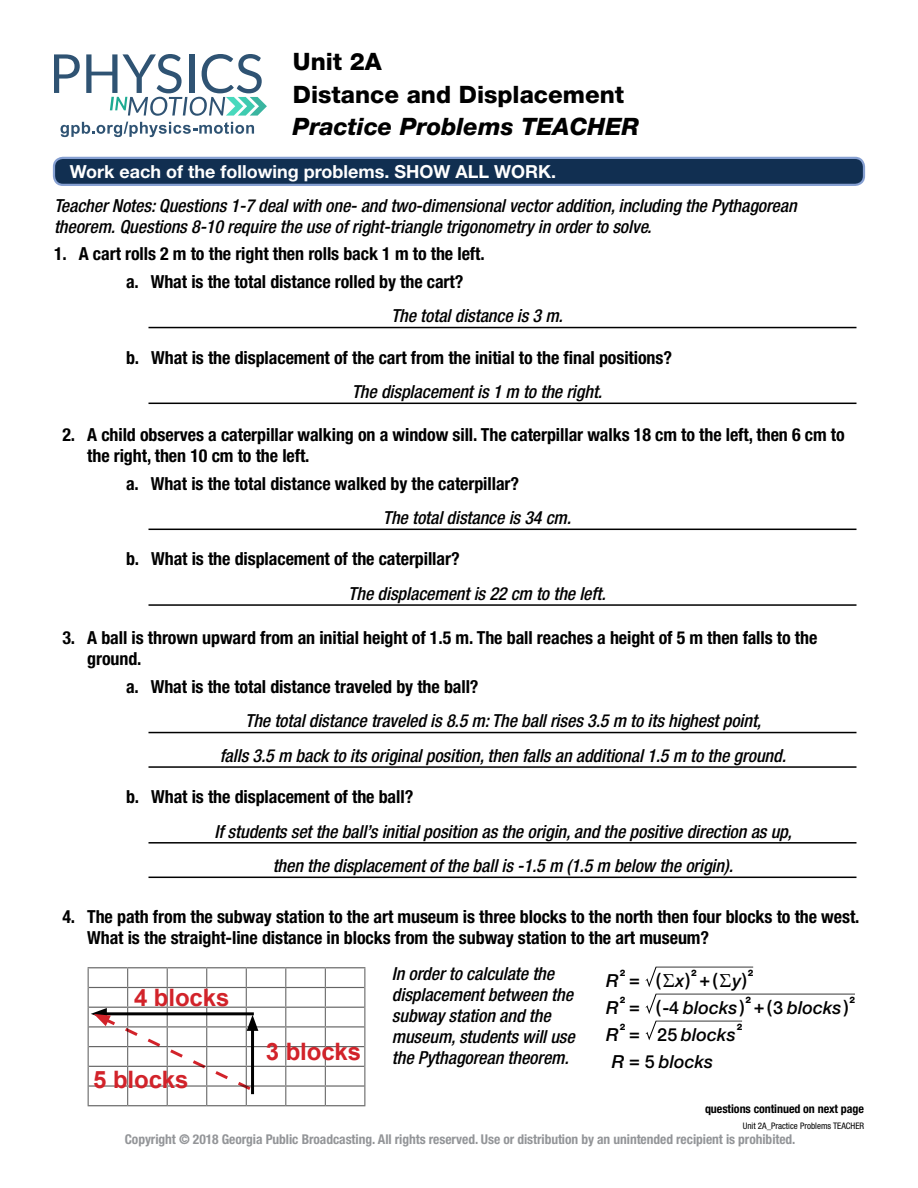
<style>
.page{position:relative;width:918px;height:1188px;background:#fff}
.page>*{position:absolute;margin:0;border:0;box-sizing:border-box;transform-origin:0 0}
.t1{font:800 24px/33.5px "Helvetica Neue LT Std";color:#000}
.t2{font:italic 800 24px "Helvetica Neue LT Std";color:#000}
.question_longer_styl{font:700 24px "Arial";letter-spacing:-.005em;color:#d2232a}
.question_style{font:700 condensed 18px/21px "Helvetica Neue LT Std";letter-spacing:-.005em;color:#000}
.answer_short{font:italic 500 condensed 18px "Helvetica Neue LT Std";letter-spacing:-.005em;color:#000}
.Page_Titles_Heavy_Bo{font:italic 500 condensed 18px/21px "Helvetica Neue LT Std";letter-spacing:-.005em;color:#000}
.question_short{font:700 condensed 18px "Helvetica Neue LT Std";letter-spacing:-.005em;color:#000}
.t3{font:italic 500 18px/27px "Helvetica Neue LT Std";color:#000;text-align:right}
.Fillable_Blanks{font:700 18px "Helvetica Neue LT Std";color:#fff}
.t4{font:500 18px "Helvetica Neue LT Std";color:#000}
.t5{font:700 condensed 13.5px "Helvetica Neue LT Std";letter-spacing:-.005em;color:#939598}
.t6{font:700 condensed 12px "Helvetica Neue LT Std";letter-spacing:-.005em;color:#000}
.t7{font:condensed 9px "Helvetica Neue LT Std";color:#000}
.t8{font:800 9px "Helvetica Neue LT Std";color:#000}
.s1{font-family:"MM Century Old Greek";font-weight:400}
.s2{font-style:italic}
.s3{font-style:normal}
.s4{font-family:"MM Century Old Greek";font-weight:400;font-style:normal}
</style>
<div class="page">
<svg style="left:54px;top:54px;width:26px;height:39px"></svg>
<svg style="left:86px;top:54px;width:181px;height:62px"></svg>
<svg style="left:61px;top:122px;width:193px;height:15px"></svg>
<div style="left:54px;top:158px;width:810px;height:27px;background:#112f51;border-radius:9px"></div>
<div style="left:53px;top:157px;width:812px;height:29px;border:2px solid #86a0d2;border-radius:9px"></div>
<hr style="left:148px;top:327px;width:708px;height:1px;background:#000">
<hr style="left:148px;top:403px;width:708px;height:1px;background:#000">
<hr style="left:148px;top:529px;width:708px;height:1px;background:#000">
<hr style="left:148px;top:604px;width:708px;height:2px;background:#000">
<hr style="left:148px;top:732px;width:708px;height:1px;background:#000">
<hr style="left:148px;top:766px;width:708px;height:2px;background:#000">
<hr style="left:148px;top:842px;width:708px;height:2px;background:#000">
<hr style="left:148px;top:877px;width:708px;height:1px;background:#000">
<hr style="left:88px;top:967px;width:40px;height:1px;background:#000">
<hr style="left:128px;top:967px;width:39px;height:1px;background:#000">
<hr style="left:167px;top:967px;width:40px;height:1px;background:#000">
<hr style="left:207px;top:967px;width:39px;height:1px;background:#000">
<hr style="left:246px;top:967px;width:40px;height:1px;background:#000">
<hr style="left:286px;top:967px;width:39px;height:1px;background:#000">
<hr style="left:325px;top:967px;width:40px;height:1px;background:#000">
<hr style="left:246px;top:987px;width:40px;height:1px;background:#000">
<hr style="left:286px;top:987px;width:39px;height:1px;background:#000">
<hr style="left:325px;top:987px;width:39px;height:1px;background:#000">
<hr style="left:246px;top:1007px;width:40px;height:1px;background:#000">
<hr style="left:286px;top:1007px;width:39px;height:1px;background:#000">
<hr style="left:325px;top:1007px;width:39px;height:1px;background:#000">
<hr style="left:246px;top:1026px;width:40px;height:2px;background:#000">
<hr style="left:286px;top:1026px;width:39px;height:2px;background:#000">
<hr style="left:325px;top:1026px;width:39px;height:2px;background:#000">
<hr style="left:246px;top:1046px;width:40px;height:1px;background:#000">
<hr style="left:286px;top:1046px;width:39px;height:1px;background:#000">
<hr style="left:325px;top:1046px;width:39px;height:1px;background:#000">
<hr style="left:246px;top:1066px;width:40px;height:1px;background:#000">
<hr style="left:286px;top:1066px;width:39px;height:1px;background:#000">
<hr style="left:325px;top:1066px;width:39px;height:1px;background:#000">
<hr style="left:246px;top:1085px;width:40px;height:2px;background:#000">
<hr style="left:286px;top:1085px;width:39px;height:2px;background:#000">
<hr style="left:325px;top:1085px;width:39px;height:2px;background:#000">
<hr style="left:88px;top:1105px;width:40px;height:1px;background:#000">
<hr style="left:128px;top:1105px;width:39px;height:1px;background:#000">
<hr style="left:167px;top:1105px;width:40px;height:1px;background:#000">
<hr style="left:207px;top:1105px;width:39px;height:1px;background:#000">
<hr style="left:246px;top:1105px;width:40px;height:1px;background:#000">
<hr style="left:286px;top:1105px;width:39px;height:1px;background:#000">
<hr style="left:325px;top:1105px;width:40px;height:1px;background:#000">
<svg style="left:88px;top:968px;width:170px;height:137px"></svg>
<svg style="left:285px;top:968px;width:1px;height:137px"></svg>
<svg style="left:325px;top:968px;width:1px;height:137px"></svg>
<svg style="left:364px;top:968px;width:1px;height:137px"></svg>
<svg style="left:645px;top:966px;width:108px;height:21px"></svg>
<svg style="left:645px;top:993px;width:210px;height:21px"></svg>
<svg style="left:645px;top:1020px;width:97px;height:20px"></svg>
<h1 class="t1" style="left:293px;top:44px;width:333px">Unit 2A<br>Distance and Displacement</h1>
<h1 class="t2" style="left:293px;top:112px;width:348px">Practice Problems TEACHER</h1>
<p class="Fillable_Blanks" style="left:70px;top:160px;width:488px">Work each of the following problems. SHOW ALL WORK.</p>
<p class="Page_Titles_Heavy_Bo" style="left:54px;top:195px;width:744px">Teacher Notes: Questions 1-7 deal with one- and two-dimensional vector addition, including the Pythagorean</p>
<p class="Page_Titles_Heavy_Bo" style="left:54px;top:216px;width:599px">theorem. Questions 8-10 require the use of right-triangle trigonometry in order to solve.</p>
<p class="question_style" style="left:54px;top:243px;width:432px">1. A cart rolls 2 m to the right then rolls back 1 m to the left.</p>
<p class="question_short" style="left:126px;top:271px;width:339px">a. What is the total distance rolled by the cart?</p>
<p class="answer_short" style="left:391px;top:305px;width:173px">The total distance is 3 m.</p>
<p class="question_short" style="left:126px;top:346px;width:548px">b. What is the displacement of the cart from the initial to the final positions?</p>
<p class="answer_short" style="left:352px;top:381px;width:252px">The displacement is 1 m to the right.</p>
<p class="question_style" style="left:87px;top:424px;width:759px;text-indent:-25px">2. A child observes a caterpillar walking on a window sill. The caterpillar walks 18 cm to the left, then 6 cm to the right, then 10 cm to the left.</p>
<p class="question_short" style="left:126px;top:472px;width:395px">a. What is the total distance walked by the caterpillar?</p>
<p class="answer_short" style="left:383px;top:507px;width:190px">The total distance is 34 cm.</p>
<p class="question_short" style="left:126px;top:548px;width:335px">b. What is the displacement of the caterpillar?</p>
<p class="answer_short" style="left:348px;top:583px;width:259px">The displacement is 22 cm to the left.</p>
<p class="question_style" style="left:87px;top:627px;width:732px;text-indent:-25px">3. A ball is thrown upward from an initial height of 1.5 m. The ball reaches a height of 5 m then falls to the ground.</p>
<p class="question_short" style="left:126px;top:676px;width:354px">a. What is the total distance traveled by the ball?</p>
<p class="answer_short" style="left:245px;top:710px;width:518px">The total distance traveled is 8.5 m: The ball rises 3.5 m to its highest point,</p>
<p class="answer_short" style="left:220px;top:745px;width:568px">falls 3.5 m back to its original position, then falls an additional 1.5 m to the ground.</p>
<p class="question_short" style="left:126px;top:786px;width:289px">b. What is the displacement of the ball?</p>
<p class="answer_short" style="left:215px;top:820px;width:579px">If students set the ball’s initial position as the origin, and the positive direction as up,</p>
<p class="answer_short" style="left:273px;top:855px;width:462px">then the displacement of the ball is -1.5 m (1.5 m below the origin).</p>
<p class="question_style" style="left:87px;top:906px;width:774px;text-indent:-25px">4. The path from the subway station to the art museum is three blocks to the north then four blocks to the west.<br>What is the straight-line distance in blocks from the subway station to the art museum?</p>
<p class="Page_Titles_Heavy_Bo" style="left:392px;top:963px;width:185px">In order to calculate the displacement between the subway station and the museum, students will use</p>
<p class="question_longer_styl" style="left:266px;top:1036px;width:97px">3 blocks</p>
<p class="Page_Titles_Heavy_Bo" style="left:392px;top:1047px;width:178px">the Pythagorean theorem.</p>
<p class="t8" style="left:620px;top:967px;width:7px">2</p>
<p class="t8" style="left:691px;top:967px;width:7px">2</p>
<p class="t8" style="left:748px;top:967px;width:7px">2</p>
<p class="t8" style="left:620px;top:994px;width:7px">2</p>
<p class="t8" style="left:746px;top:994px;width:7px">2</p>
<p class="t8" style="left:850px;top:994px;width:7px">2</p>
<p class="t8" style="left:620px;top:1021px;width:7px">2</p>
<p class="t8" style="left:737px;top:1021px;width:7px">2</p>
<p class="t4" style="left:656px;top:969px;width:36px">(<span class="s1">R</span><span class="s2">x</span>)</p>
<p class="t3" style="left:656px;top:965px;width:93px;line-height:28px"><span class="s3">+(</span><span class="s4">R</span>y<span class="s3">)<br>(-</span> blocks<span class="s3">)</span></p>
<p class="t3" style="left:606px;top:967px;width:14px;text-align:justify">R R R</p>
<p class="t4" style="left:629px;top:969px;width:12px">=</p>
<p class="t4" style="left:629px;top:996px;width:12px">=</p>
<p class="t4" style="left:629px;top:1023px;width:12px">=</p>
<p class="t3" style="left:612px;top:1048px;width:103px">R <span class="s3">= 5</span> blocks</p>
<p class="question_longer_styl" style="left:134px;top:982px;width:97px">4 blocks</p>
<p class="t3" style="left:754px;top:994px;width:96px"><span class="s3">+(3</span> blocks<span class="s3">)</span></p>
<p class="t4" style="left:669px;top:997px;width:12px">4</p>
<p class="t3" style="left:657px;top:1021px;width:80px"><span class="s3">25</span> blocks</p>
<p class="question_longer_styl" style="left:93px;top:1064px;width:97px">5 blocks</p>
<p class="t6" style="left:705px;top:1102px;width:160px">questions continued on next page</p>
<p class="t7" style="left:743px;top:1121px;width:123px">Unit 2A_Practice Problems TEACHER</p>
<p class="t5" style="left:125px;top:1131px;width:672px">Copyright © 2018 Georgia Public Broadcasting. All rights reserved. Use or distribution by an unintended recipient is prohibited.</p>
</div>
